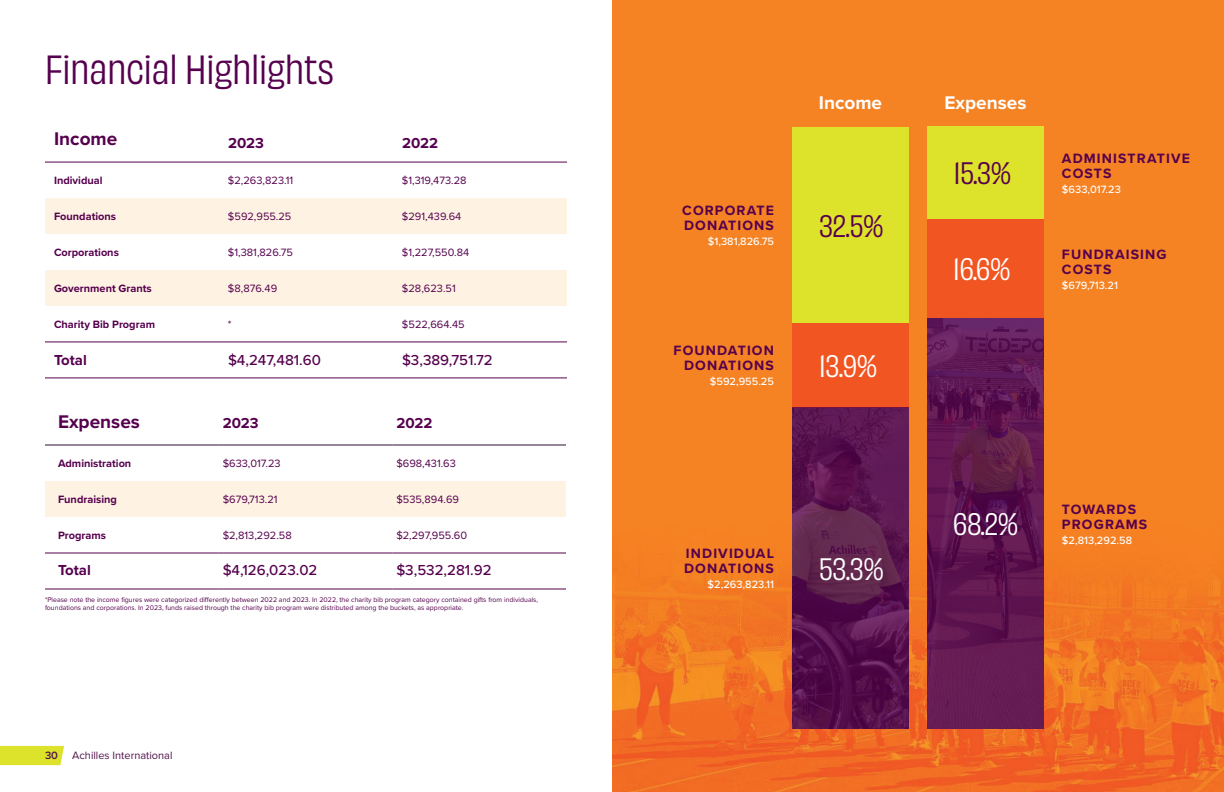
<style>
.page{position:relative;width:1224px;height:792px;background:#fff}
.page>*{position:absolute;margin:0;border:0;box-sizing:border-box;transform-origin:0 0}
.H3{font:38px "Obviously Narw";color:#56004e}
.H4{font:29px "Obviously Narw";color:#fff}
.H4-2{font:29px "Obviously Narw";color:#56004e}
.H6{font:700 19px "Proxima Nova";color:#56004e}
.H6-2{font:700 19px "Proxima Nova";color:#fff}
.t1{font:500 15px "Proxima Nova";color:#56004e}
.t2{font:700 15px "Proxima Nova";color:#56004e}
.No_Style{font:700 14px/15px "Proxima Nova";letter-spacing:.08em;color:#56004e}
.Financials{font:11px "Proxima Nova";color:#56004e}
.Financials-2{font:700 11px "Proxima Nova";color:#56004e}
.No_Style-2{font:500 11px "Proxima Nova";color:#fff}
.t3{font:11px "Proxima Nova";color:#51134d}
.t4{font:600 11px "Proxima Nova";color:#51134d}
.Financials-3{font:7px/8.4px "Proxima Nova";color:#56004e}
</style>
<div class="page">
<svg style="left:0;top:746px;width:64px;height:19px"></svg>
<svg style="left:45px;top:198px;width:522px;height:108px;fill:#fef3e3"></svg>
<hr style="left:45px;top:162px;width:174px;height:1px;background:#56004e">
<hr style="left:219px;top:162px;width:174px;height:1px;background:#56004e">
<hr style="left:393px;top:162px;width:174px;height:1px;background:#56004e">
<hr style="left:45px;top:377px;width:174px;height:1px;background:#56004e">
<hr style="left:219px;top:377px;width:174px;height:1px;background:#56004e">
<hr style="left:393px;top:377px;width:174px;height:1px;background:#56004e">
<hr style="left:45px;top:342px;width:174px;height:1px;background:#56004e">
<hr style="left:219px;top:342px;width:174px;height:1px;background:#56004e">
<hr style="left:393px;top:342px;width:174px;height:1px;background:#56004e">
<div style="left:45px;top:481px;width:521px;height:36px;background:#fef3e3"></div>
<hr style="left:45px;top:444px;width:174px;height:2px;background:#2f0d2e">
<hr style="left:219px;top:444px;width:173px;height:2px;background:#2f0d2e">
<hr style="left:392px;top:444px;width:174px;height:2px;background:#2f0d2e">
<hr style="left:45px;top:588px;width:174px;height:2px;background:#56004e">
<hr style="left:219px;top:588px;width:173px;height:2px;background:#56004e">
<hr style="left:392px;top:588px;width:174px;height:2px;background:#56004e">
<hr style="left:45px;top:553px;width:174px;height:1px;background:#56004e">
<hr style="left:219px;top:553px;width:173px;height:1px;background:#56004e">
<hr style="left:392px;top:553px;width:174px;height:1px;background:#56004e">
<img style="left:612px;top:0;width:612px;height:792px">
<svg style="left:927px;top:318px;width:117px;height:411px;fill:#631a53"></svg>
<div style="left:927px;top:218px;width:117px;height:100px;background:#f15622"></div>
<div style="left:927px;top:126px;width:117px;height:92px;background:#dde22a"></div>
<hr style="left:792px;top:126px;width:117px;height:1px;background:#f58520">
<div style="left:792px;top:127px;width:117px;height:196px;background:#dde22a"></div>
<div style="left:792px;top:323px;width:117px;height:85px;background:#f15622"></div>
<svg style="left:792px;top:408px;width:117px;height:321px"></svg>
<h2 class="H3" style="left:45px;top:43px;width:291px">Financial Highlights</h2>
<h3 class="H6" style="left:54px;top:125px;width:65px">Income</h3>
<p class="t2" style="left:228px;top:132px;width:38px">2023</p>
<p class="t2" style="left:402px;top:132px;width:38px">2022</p>
<p class="Financials-2" style="left:54px;top:173px;width:50px">Individual</p>
<p class="Financials" style="left:228px;top:173px;width:67px">$2,263,823.11</p>
<p class="Financials" style="left:402px;top:173px;width:66px">$1,319,473.28</p>
<p class="Financials-2" style="left:54px;top:209px;width:64px">Foundations</p>
<p class="Financials" style="left:228px;top:209px;width:65px">$592,955.25</p>
<p class="Financials" style="left:402px;top:209px;width:61px">$291,439.64</p>
<p class="Financials-2" style="left:54px;top:245px;width:66px">Corporations</p>
<p class="Financials" style="left:228px;top:245px;width:66px">$1,381,826.75</p>
<p class="Financials" style="left:402px;top:245px;width:69px">$1,227,550.84</p>
<p class="Financials-2" style="left:54px;top:280px;width:99px">Government Grants</p>
<p class="Financials" style="left:228px;top:280px;width:51px">$8,876.49</p>
<p class="Financials" style="left:402px;top:280px;width:55px">$28,623.51</p>
<p class="Financials-2" style="left:54px;top:316px;width:103px">Charity Bib Program</p>
<p class="Financials" style="left:228px;top:316px;width:5px">*</p>
<p class="Financials" style="left:402px;top:316px;width:64px">$522,664.45</p>
<p class="t2" style="left:54px;top:349px;width:34px">Total</p>
<p class="t1" style="left:228px;top:349px;width:94px">$4,247,481.60</p>
<p class="t1" style="left:402px;top:349px;width:92px">$3,389,751.72</p>
<h3 class="H6" style="left:58px;top:408px;width:83px">Expenses</h3>
<p class="t2" style="left:223px;top:412px;width:38px">2023</p>
<p class="t2" style="left:396px;top:412px;width:38px">2022</p>
<p class="Financials-2" style="left:58px;top:455px;width:75px">Administration</p>
<p class="Financials" style="left:223px;top:455px;width:59px">$633,017.23</p>
<p class="Financials" style="left:396px;top:455px;width:61px">$698,431.63</p>
<p class="Financials-2" style="left:58px;top:491px;width:61px">Fundraising</p>
<p class="Financials" style="left:223px;top:491px;width:56px">$679,713.21</p>
<p class="Financials" style="left:396px;top:491px;width:64px">$535,894.69</p>
<p class="Financials-2" style="left:58px;top:527px;width:50px">Programs</p>
<p class="Financials" style="left:223px;top:527px;width:71px">$2,813,292.58</p>
<p class="Financials" style="left:396px;top:527px;width:72px">$2,297,955.60</p>
<p class="t2" style="left:58px;top:559px;width:34px">Total</p>
<p class="t1" style="left:223px;top:559px;width:96px">$4,126,023.02</p>
<p class="t1" style="left:396px;top:559px;width:97px">$3,532,281.92</p>
<p class="Financials-3" style="left:45px;top:595px;width:495px">*Please note the income figures were categorized differently between 2022 and 2023. In 2022, the charity bib program category contained gifts from individuals, foundations and corporations. In 2023, funds raised through the charity bib program were distributed among the buckets, as appropriate.</p>
<h3 class="t4" style="left:45px;top:747px;width:15px">30</h3>
<h3 class="t3" style="left:72px;top:747px;width:102px">Achilles International</h3>
<p class="No_Style" style="left:682px;top:203px;width:93px">CORPORATE<br>DONATIONS</p>
<p class="No_Style-2" style="left:708px;top:233px;width:68px">$1,381,826.75</p>
<p class="No_Style" style="left:674px;top:343px;width:102px;text-align:right">FOUNDATION<br>DONATIONS</p>
<p class="No_Style-2" style="left:710px;top:373px;width:66px">$592,955.25</p>
<h3 class="H6-2" style="left:819px;top:88px;width:65px">Income</h3>
<h3 class="H6-2" style="left:945px;top:88px;width:83px">Expenses</h3>
<h3 class="H4-2" style="left:819px;top:205px;width:66px">32.5%</h3>
<h3 class="H4" style="left:819px;top:345px;width:60px">13.9%</h3>
<h3 class="H4-2" style="left:954px;top:152px;width:58px">15.3%</h3>
<h3 class="H4" style="left:953px;top:248px;width:59px">16.6%</h3>
<p class="No_Style" style="left:1062px;top:150px;width:129px">ADMINISTRATIVE</p>
<p class="No_Style" style="left:1062px;top:165px;width:51px">COSTS</p>
<p class="No_Style-2" style="left:1062px;top:181px;width:60px">$633,017.23</p>
<p class="No_Style" style="left:1062px;top:246px;width:106px">FUNDRAISING</p>
<p class="No_Style" style="left:1062px;top:261px;width:51px">COSTS</p>
<p class="No_Style-2" style="left:1062px;top:277px;width:58px">$679,713.21</p>
<p class="No_Style" style="left:684px;top:546px;width:91px">INDIVIDUAL<br>DONATIONS</p>
<p class="No_Style-2" style="left:708px;top:576px;width:68px">$2,263,823.11</p>
<h3 class="H4" style="left:819px;top:548px;width:66px">53.3%</h3>
<h3 class="H4" style="left:953px;top:503px;width:66px">68.2%</h3>
<p class="No_Style" style="left:1062px;top:501px;width:76px">TOWARDS</p>
<p class="No_Style" style="left:1062px;top:516px;width:87px">PROGRAMS</p>
<p class="No_Style-2" style="left:1062px;top:532px;width:72px">$2,813,292.58</p>
</div>
